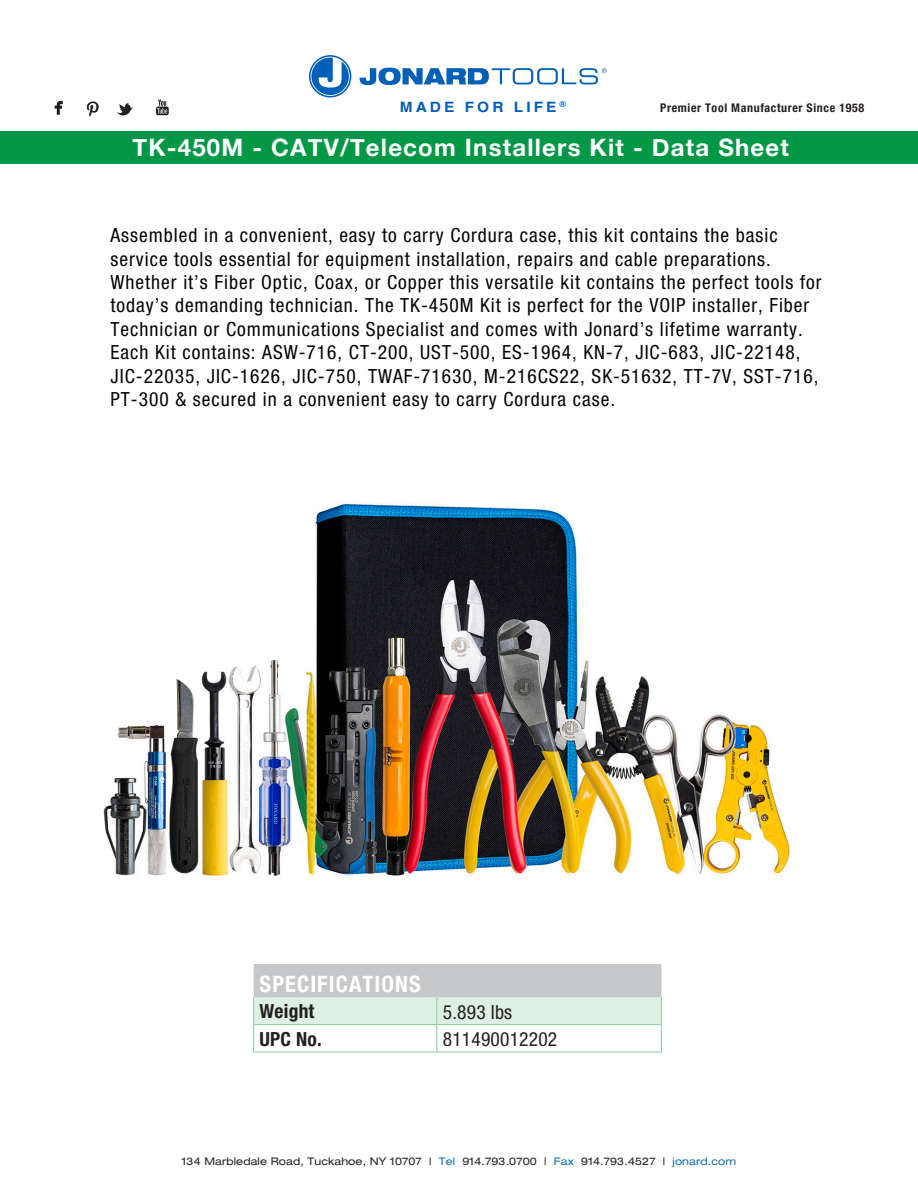
<style>
.page{position:relative;width:918px;height:1188px;background:#fff}
.page>*{position:absolute;margin:0;border:0;box-sizing:border-box;transform-origin:0 0}
.t1{font:700 24px "Helvetica Neue";letter-spacing:.05em;color:#fff}
.t2{font:700 condensed 22.5px "Helvetica Neue";letter-spacing:.05em;color:#fff}
.t3{font:condensed 19.5px/23.4px "Helvetica Neue";letter-spacing:.05em;color:#040503}
.t4{font:condensed 19.5px "Helvetica Neue";letter-spacing:.01em;color:#231f20}
.t5{font:700 condensed 19.5px "Helvetica Neue";letter-spacing:.01em;color:#231f20}
.t6{font:700 14.25px "Helvetica";letter-spacing:.2em;color:#005fb9;scale:1.08 1}
.t7{font:700 condensed 12px "Helvetica Neue";letter-spacing:.05em;color:#231f20}
.t8{font:expanded 10.5px "Helvetica Neue";letter-spacing:.01em;color:#231f20}
.s1{color:#0e6eb8}
</style>
<div class="page">
<svg style="left:360px;top:68px;width:247px;height:17px"></svg>
<svg style="left:309px;top:55px;width:42px;height:43px"></svg>
<div style="left:0;top:131px;width:918px;height:32px;background:#009847"></div>
<img style="left:54px;top:99px;width:115px;height:18px">
<svg style="left:253px;top:964px;width:409px;height:88px"></svg>
<hr style="left:253px;top:1052px;width:184px;height:1px;background:#87cd9f">
<hr style="left:437px;top:1052px;width:225px;height:1px;background:#87cd9f">
<img style="left:103px;top:503px;width:687px;height:373px">
<p class="t6" style="left:400px;top:95px;width:155px">MADE FOR LIFE <sup>®</sup></p>
<p class="t7" style="left:660px;top:101px;width:205px">Premier Tool Manufacturer Since 1958</p>
<p class="t1" style="left:133px;top:129px;width:658px">TK-450M - CATV/Telecom Installers Kit - Data Sheet</p>
<p class="t3" style="left:111px;top:223px;width:712px">Assembled in a convenient, easy to carry Cordura case, this kit contains the basic service tools essential for equipment installation, repairs and cable preparations.<br>Whether it’s Fiber Optic, Coax, or Copper this versatile kit contains the perfect tools for today’s demanding technician. The TK-450M Kit is perfect for the VOIP installer, Fiber Technician or Communications Specialist and comes with Jonard’s lifetime warranty.<br>Each Kit contains: ASW-716, CT-200, UST-500, ES-1964, KN-7, JIC-683, JIC-22148, JIC-22035, JIC-1626, JIC-750, TWAF-71630, M-216CS22, SK-51632, TT-7V, SST-716, PT-300 &amp; secured in a convenient easy to carry Cordura case.</p>
<p class="t2" style="left:260px;top:965px;width:163px">SPECIFICATIONS</p>
<p class="t5" style="left:260px;top:1000px;width:56px">Weight</p>
<p class="t4" style="left:443px;top:1000px;width:71px">5.893 lbs</p>
<p class="t5" style="left:260px;top:1027px;width:64px">UPC No.</p>
<p class="t4" style="left:443px;top:1028px;width:116px">811490012202</p>
<p class="t8" style="left:182px;top:1154px;width:556px">134 Marbledale Road, Tuckahoe, NY 10707 | <span class="s1">Tel</span> 914.793.0700 | <span class="s1">Fax</span> 914.793.4527 | <span class="s1">jonard.com</span></p>
</div>
